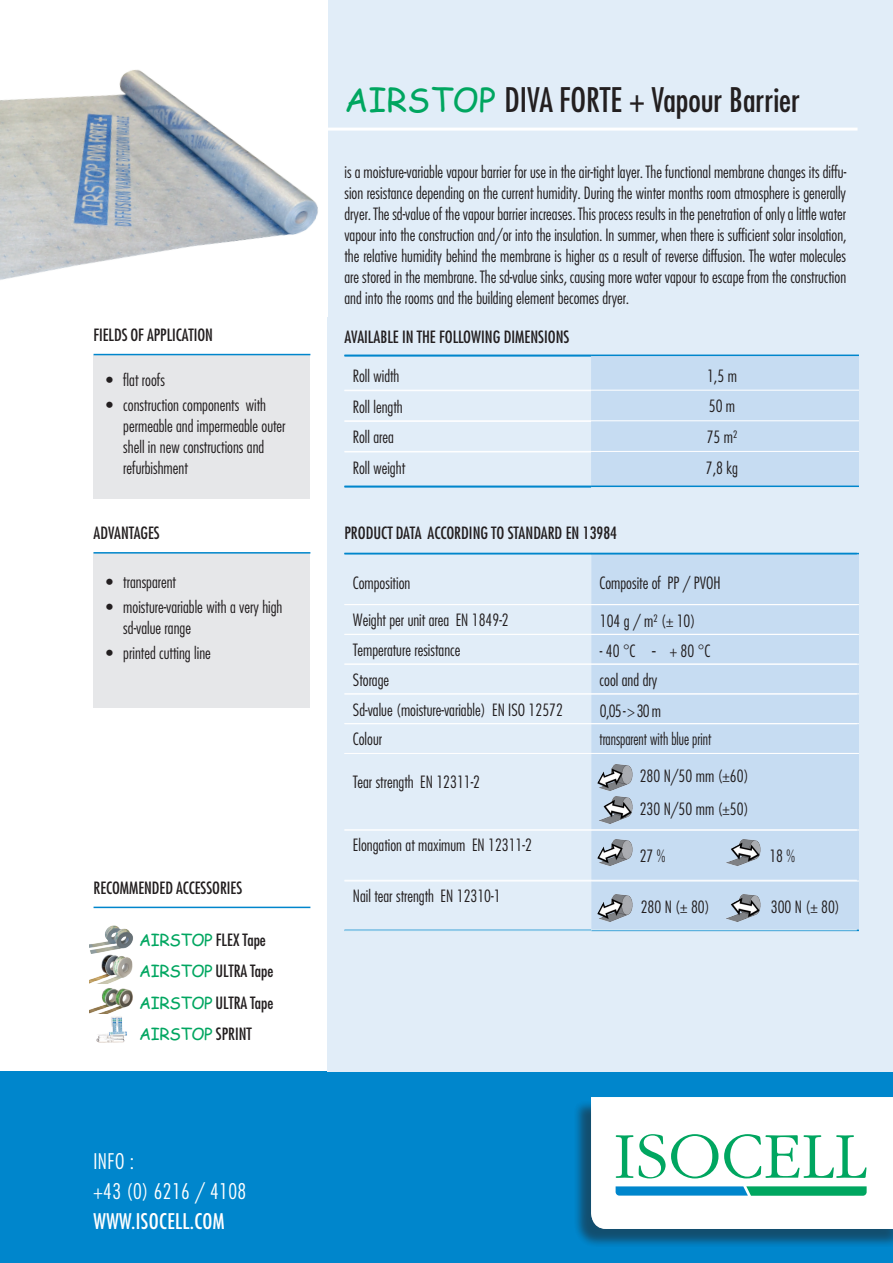
<style>
.page{position:relative;width:893px;height:1263px;background:#fff}
.page>*{position:absolute;margin:0;border:0;box-sizing:border-box;transform-origin:0 0}
.t1{font:500 condensed 33px "Futura LT Pro";color:#231f20}
.t2{font:300 condensed 21px/30px "Futura LT Pro";letter-spacing:.02em;color:#fff}
.t3{font:500 condensed 21px "Futura LT Pro";letter-spacing:.02em;color:#fff}
.t4{font:300 condensed 16.5px/21px "Futura LT Pro";color:#231f20}
.t5{font:500 condensed 16.5px/31.2px "Futura LT Pro";color:#231f20}
.t6{font:300 condensed 16.5px "Futura LT Pro";color:#231f20;scale:.9 1}
.t7{font:16.5px "Comic Sans MS";letter-spacing:-.02em;color:#00a660}
.s1{font-family:"Comic Sans MS";font-weight:400;font-stretch:normal;color:#00a660}
.s2{font-family:"Futura LT Pro";font-weight:500;font-stretch:condensed;color:#231f20}
</style>
<div class="page">
<div style="left:0;top:1071px;width:893px;height:192px;background:#0086cc"></div>
<div style="left:327px;top:0;width:566px;height:1071px;background:#e1edf8"></div>
<hr style="left:327px;top:128px;width:530px;height:3px;background:#fff">
<div style="left:591px;top:356px;width:268px;height:129px;background:#c6dcf2"></div>
<hr style="left:591px;top:390px;width:268px;height:1px;background:#fff">
<hr style="left:344px;top:420px;width:247px;height:1px;background:#fff">
<hr style="left:591px;top:420px;width:268px;height:1px;background:#fff">
<hr style="left:344px;top:451px;width:247px;height:1px;background:#fff">
<hr style="left:591px;top:451px;width:268px;height:1px;background:#fff">
<hr style="left:591px;top:355px;width:268px;height:1px;background:#0086cc">
<hr style="left:344px;top:485px;width:247px;height:2px;background:#0086cc">
<hr style="left:591px;top:485px;width:268px;height:2px;background:#0086cc">
<div style="left:591px;top:554px;width:268px;height:376px;background:#c6dcf2"></div>
<hr style="left:591px;top:604px;width:268px;height:1px;background:#fff">
<hr style="left:591px;top:634px;width:268px;height:1px;background:#fff">
<hr style="left:591px;top:664px;width:268px;height:1px;background:#fff">
<hr style="left:591px;top:693px;width:268px;height:1px;background:#fff">
<hr style="left:591px;top:723px;width:268px;height:1px;background:#fff">
<hr style="left:591px;top:753px;width:268px;height:1px;background:#fff">
<hr style="left:591px;top:830px;width:268px;height:1px;background:#fff">
<hr style="left:344px;top:881px;width:247px;height:1px;background:#fff">
<hr style="left:591px;top:881px;width:268px;height:1px;background:#fff">
<hr style="left:591px;top:553px;width:268px;height:1px;background:#0086cc">
<hr style="left:591px;top:930px;width:268px;height:1px;background:#0086cc">
<img style="left:0;top:69px;width:318px;height:211px">
<img style="left:594px;top:838px;width:40px;height:30px">
<img style="left:722px;top:838px;width:39px;height:30px">
<img style="left:594px;top:894px;width:40px;height:30px">
<img style="left:722px;top:894px;width:39px;height:30px">
<img style="left:594px;top:763px;width:40px;height:31px">
<img style="left:594px;top:796px;width:40px;height:30px">
<img style="left:89px;top:925px;width:44px;height:29px">
<img style="left:89px;top:988px;width:44px;height:25px">
<img style="left:89px;top:954px;width:44px;height:30px">
<img style="left:96px;top:1016px;width:31px;height:27px">
<div style="left:94px;top:355px;width:216px;height:143px;background:#e6e7e9"></div>
<div style="left:573px;top:1100px;width:320px;height:148px;background:#231f20;opacity:.32"></div>
<svg style="left:591px;top:1097px;width:302px;height:132px;background:#dff2ee"></svg>
<hr style="left:344px;top:604px;width:247px;height:1px;background:#fff">
<hr style="left:344px;top:634px;width:247px;height:1px;background:#fff">
<hr style="left:344px;top:664px;width:247px;height:1px;background:#fff">
<hr style="left:344px;top:693px;width:247px;height:1px;background:#fff">
<hr style="left:344px;top:723px;width:247px;height:1px;background:#fff">
<hr style="left:344px;top:753px;width:247px;height:1px;background:#fff">
<hr style="left:344px;top:830px;width:247px;height:1px;background:#fff">
<hr style="left:344px;top:880px;width:247px;height:1px;background:#fff">
<hr style="left:344px;top:930px;width:247px;height:1px;background:#fff">
<hr style="left:344px;top:553px;width:247px;height:1px;background:#0086cc">
<hr style="left:94px;top:354px;width:216px;height:1px;background:#0086cc">
<hr style="left:591px;top:880px;width:266px;height:1px;background:#fff">
<hr style="left:591px;top:929px;width:266px;height:1px;background:#fff">
<hr style="left:94px;top:907px;width:216px;height:1px;background:#0086cc">
<hr style="left:344px;top:390px;width:247px;height:1px;background:#fff">
<hr style="left:344px;top:421px;width:247px;height:1px;background:#fff">
<hr style="left:344px;top:452px;width:247px;height:1px;background:#fff">
<hr style="left:344px;top:355px;width:247px;height:2px;background:#0086cc">
<hr style="left:344px;top:486px;width:247px;height:2px;background:#0086cc">
<div style="left:94px;top:552px;width:216px;height:156px;background:#e6e7e9"></div>
<hr style="left:94px;top:552px;width:216px;height:2px;background:#0086cc">
<p class="t5" style="left:94px;top:319px;width:121px">FIELDS OF APPLICATION</p>
<p class="t4" style="left:106px;top:369px;width:60px">• flat roofs</p>
<p class="t4" style="left:123px;top:394px;width:164px;text-indent:-17px">• construction components with permeable and impermeable outer shell in new constructions and refurbishment</p>
<p class="t5" style="left:94px;top:517px;width:68px">ADVANTAGES</p>
<p class="t4" style="left:106px;top:571px;width:71px">• transparent</p>
<p class="t4" style="left:123px;top:596px;width:161px;text-indent:-17px">• moisture-variable with a very high sd-value range</p>
<p class="t4" style="left:106px;top:642px;width:106px">• printed cutting line</p>
<p class="t5" style="left:94px;top:872px;width:150px">RECOMMENDED ACCESSORIES</p>
<p class="t5" style="left:139px;top:924px;width:136px"><span class="s1">AIRSTOP</span> FLEX Tape<br><span class="s1">AIRSTOP</span> ULTRA Tape<br><span class="s1">AIRSTOP</span> ULTRA Tape</p>
<p class="t7" style="left:139px;top:1022px;width:114px">AIRSTOP <span class="s2">SPRINT</span></p>
<p class="t2" style="left:94px;top:1146px;width:154px">INFO :<br>+43 (0) 6216 / 4108</p>
<p class="t3" style="left:94px;top:1207px;width:133px">WWW.ISOCELL.COM</p>
<h1 class="t1" style="left:344px;top:77px;width:457px"><span class="s1">AIRSTOP</span> DIVA FORTE + Vapour Barrier</h1>
<p class="t4" style="left:344px;top:162px;width:504px;text-align:justify">is a moisture-variable vapour barrier for use in the air-tight layer. The functional membrane changes its diffu&shy;sion resistance depending on the current humidity. During the winter months room atmosphere is generally dryer. The sd-value of the vapour barrier increases. This process results in the penetration of only a little water vapour into the construction and/or into the insulation. In summer, when there is sufficient solar insolation, the relative humidity behind the membrane is higher as a result of reverse diffusion. The water molecules are stored in the membrane. The sd-value sinks, causing more water vapour to escape from the construction and into the rooms and the building element becomes dryer.</p>
<p class="t5" style="left:344px;top:321px;width:227px">AVAILABLE IN THE FOLLOWING DIMENSIONS</p>
<p class="t4" style="left:353px;top:361px;width:54px;line-height:30.6px">Roll width<br>Roll length<br>Roll area<br>Roll weight</p>
<p class="t5" style="left:344px;top:517px;width:274px">PRODUCT DATA ACCORDING TO STANDARD EN 13984</p>
<p class="t4" style="left:706px;top:360px;width:34px;line-height:30.6px">1,5 m<br>50 m<br>75 m²<br>7,8 kg</p>
<p class="t4" style="left:353px;top:572px;width:59px">Composition</p>
<p class="t4" style="left:353px;top:605px;width:211px;line-height:29.7px">Weight per unit area EN 1849-2<br>Temperature resistance<br>Storage<br>Sd-value (moisture-variable) EN ISO 12572<br>Colour</p>
<p class="t4" style="left:353px;top:771px;width:129px">Tear strength EN 12311-2</p>
<p class="t4" style="left:353px;top:835px;width:180px">Elongation at maximum EN 12311-2</p>
<p class="t4" style="left:353px;top:885px;width:149px">Nail tear strength EN 12310-1</p>
<p class="t4" style="left:600px;top:572px;width:122px">Composite of PP / PVOH</p>
<p class="t4" style="left:600px;top:611px;width:97px">104 g / m² (± 10)</p>
<p class="t4" style="left:600px;top:640px;width:112px">- 40 °C - + 80 °C</p>
<p class="t4" style="left:600px;top:669px;width:59px">cool and dry</p>
<p class="t4" style="left:600px;top:700px;width:63px">0,05 - &gt; 30 m</p>
<p class="t6" style="left:600px;top:729px;width:126px">transparent with blue print</p>
<p class="t4" style="left:640px;top:759px;width:110px;line-height:33.8px">280 N/50 mm (±60)<br>230 N/50 mm (±50)</p>
<p class="t4" style="left:640px;top:846px;width:27px">27 %</p>
<p class="t4" style="left:769px;top:846px;width:27px">18 %</p>
<p class="t4" style="left:641px;top:896px;width:71px">280 N (± 80)</p>
<p class="t4" style="left:771px;top:896px;width:71px">300 N (± 80)</p>
</div>
